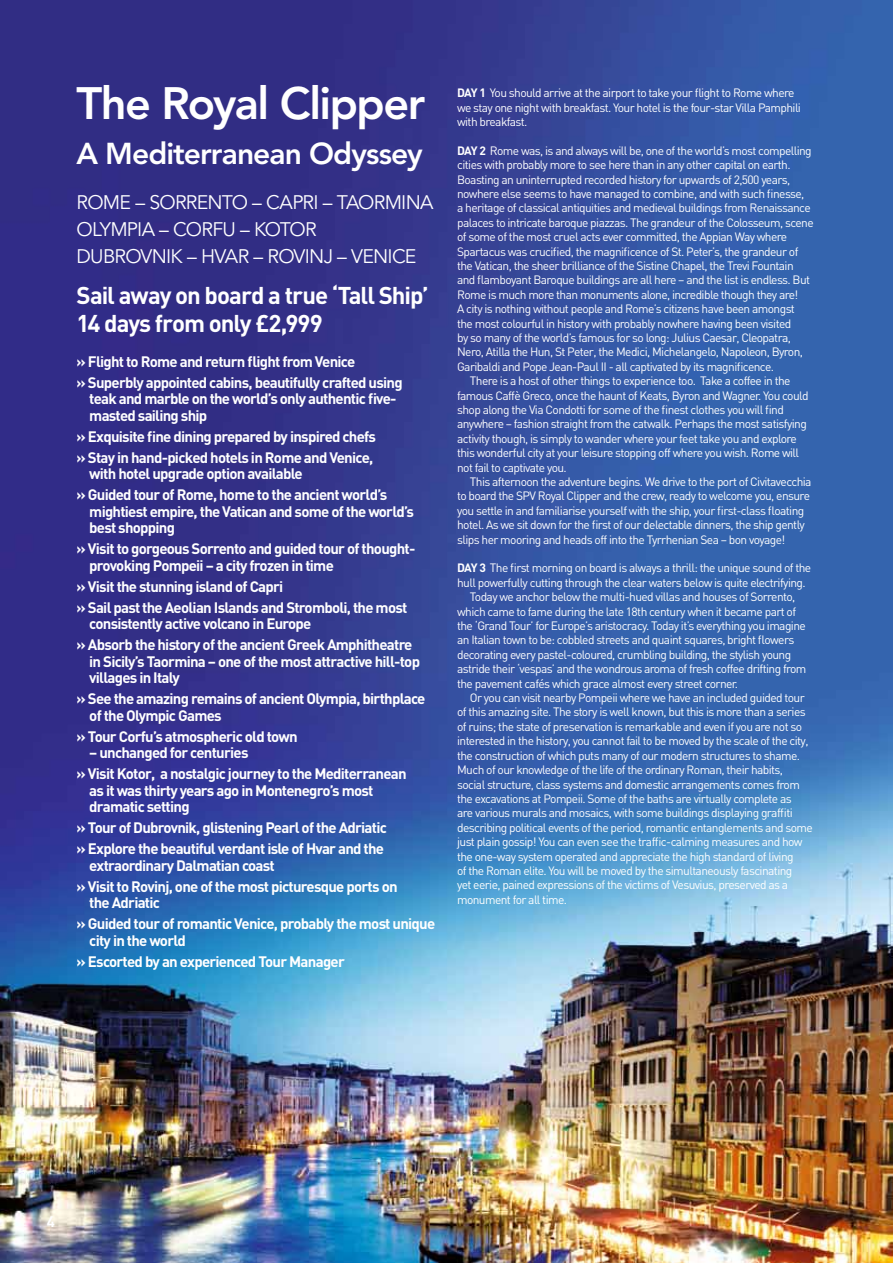
<style>
.page{position:relative;width:893px;height:1263px;background:#fff}
.page>*{position:absolute;margin:0;border:0;box-sizing:border-box;transform-origin:0 0}
.t1{font:800 45px "Avenir";letter-spacing:-.035em;color:#fff}
.t2{font:800 30px "Avenir";letter-spacing:-.03em;color:#fff}
.t3{font:700 24px/28.5px "DIN";letter-spacing:-.045em;color:#fff}
.t4{font:19.5px/27px "Avenir";letter-spacing:-.04em;color:#fff}
.t5{font:700 15px/21px "DIN";letter-spacing:-.05em;color:#fff}
.t6{font:12px/14.4px "DIN";letter-spacing:-.05em;color:#fff}
.s1{font-weight:700}
</style>
<div class="page">
<img style="left:0;top:0;width:893px;height:1263px">
<h1 class="t1" style="left:77px;top:77px;width:350px">The Royal Clipper</h1>
<h2 class="t2" style="left:77px;top:136px;width:348px">A M editerranean Odyssey</h2>
<h3 class="t4" style="left:77px;top:190px;width:359px">ROME – SORRENTO – CAPRI – TAORMINA<br>OLYMPIA – CORFU – KOTOR<br>DUBROVNIK – HVAR – ROVINJ – VENICE</h3>
<h3 class="t3" style="left:77px;top:280px;width:354px">Sail away on board a true ‘Tall Ship’<br>14 days from only £2,999</h3>
<p class="t5" style="left:77px;top:350px;width:328px">» Flight to Rome and return flight from Venice<br>» Superbly appointed cabins, beautifully crafted using</p>
<p class="t5" style="left:89px;top:390px;width:309px;line-height:16.5px">teak and marble on the world’s only authentic five&shy;masted sailing ship</p>
<p class="t5" style="left:77px;top:425px;width:301px">» Exquisite fine dining prepared by inspired chefs » Stay in hand-picked hotels in Rome and Venice,</p>
<p class="t5" style="left:77px;top:463px;width:312px;text-indent:13px">with hotel upgrade option available<br>» Guided tour of Rome, home to the ancient world’s</p>
<p class="t5" style="left:89px;top:502px;width:326px;line-height:16.5px">mightiest empire, the Vatican and some of the world’s best shopping</p>
<p class="t5" style="left:89px;top:540px;width:328px;line-height:16.5px;text-indent:-13px">» Visit to gorgeous Sorrento and guided tour of thought&shy;provoking Pompeii – a city frozen in time</p>
<p class="t5" style="left:77px;top:575px;width:332px">» Visit the stunning island of Capri<br>» Sail past the Aeolian Islands and Stromboli, the most</p>
<p class="t5" style="left:77px;top:613px;width:337px;text-indent:13px">consistently active volcano in Europe<br>» Absorb the history of the ancient Greek Amphitheatre</p>
<p class="t5" style="left:89px;top:652px;width:332px;line-height:16.5px">in Sicily’s Taormina – one of the most attractive hill-top villages in Italy</p>
<p class="t5" style="left:89px;top:690px;width:338px;line-height:16.5px;text-indent:-13px">» See the amazing remains of ancient Olympia, birthplace of the Olympic Games</p>
<p class="t5" style="left:77px;top:725px;width:223px">» Tour Corfu’s atmospheric old town</p>
<p class="t5" style="left:77px;top:742px;width:332px;text-indent:13px">– unchanged for centuries<br>» Visit Kotor, a nostalgic journey to the Mediterranean</p>
<p class="t5" style="left:89px;top:781px;width:286px;line-height:16.5px">as it was thirty years ago in Montenegro’s most dramatic setting</p>
<p class="t5" style="left:77px;top:817px;width:312px">» Tour of Dubrovnik, glistening Pearl of the Adriatic » Explore the beautiful verdant isle of Hvar and the</p>
<p class="t5" style="left:77px;top:854px;width:323px;text-indent:13px">extraordinary Dalmatian coast<br>» Visit to Rovinj, one of the most picturesque ports on</p>
<p class="t5" style="left:77px;top:892px;width:360px;text-indent:13px">the Adriatic<br>» Guided tour of romantic Venice, probably the most unique</p>
<p class="t5" style="left:77px;top:929px;width:270px;text-indent:13px">city in the world<br>» Escorted by an experienced Tour Manager</p>
<p class="t6" style="left:457px;top:85px;width:345px"><span class="s1">Day 1</span> You should arrive at the airport to take your flight to Rome where we stay one night with breakfast. Your hotel is the four-star Villa Pamphili with breakfast.</p>
<p class="t6" style="left:457px;top:143px;width:356px"><span class="s1">Day 2</span> Rome was, is and always will be, one of the world’s most compelling</p>
<p class="t6" style="left:457px;top:157px;width:335px">cities with probably more to see here than in any other capital on earth.</p>
<p class="t6" style="left:457px;top:172px;width:335px">Boasting an uninterrupted recorded history for upwards of 2,500 years,</p>
<p class="t6" style="left:457px;top:186px;width:349px">nowhere else seems to have managed to combine, and with such finesse,</p>
<p class="t6" style="left:457px;top:201px;width:355px">a heritage of classical antiquities and medieval buildings from Renaissance</p>
<p class="t6" style="left:457px;top:215px;width:358px">palaces to intricate baroque piazzas. The grandeur of the Colosseum, scene</p>
<p class="t6" style="left:457px;top:229px;width:332px">of some of the most cruel acts ever committed, the Appian Way where</p>
<p class="t6" style="left:457px;top:244px;width:343px">Spartacus was crucified, the magnificence of St. Peter’s, the grandeur of</p>
<p class="t6" style="left:457px;top:258px;width:338px">the Vatican, the sheer brilliance of the Sistine Chapel, the Trevi Fountain</p>
<p class="t6" style="left:457px;top:273px;width:355px">and flamboyant Baroque buildings are all here – and the list is endless. But</p>
<p class="t6" style="left:457px;top:287px;width:343px">Rome is much more than monuments alone, incredible though they are!</p>
<p class="t6" style="left:457px;top:301px;width:339px">A city is nothing without people and Rome’s citizens have been amongst</p>
<p class="t6" style="left:457px;top:316px;width:336px">the most colourful in history with probably nowhere having been visited</p>
<p class="t6" style="left:457px;top:330px;width:335px">by so many of the world’s famous for so long: Julius Caesar, Cleopatra,</p>
<p class="t6" style="left:457px;top:345px;width:347px">Nero, Atilla the Hun, St Peter, the Medici, Michelangelo, Napoleon, Byron,</p>
<p class="t6" style="left:457px;top:359px;width:318px">Garibaldi and Pope Jean-Paul II - all captivated by its magnificence.</p>
<p class="t6" style="left:470px;top:373px;width:322px">There is a host of other things to experience too. Take a coffee in the</p>
<p class="t6" style="left:457px;top:388px;width:353px">famous Caffè Greco, once the haunt of Keats, Byron and Wagner. You could</p>
<p class="t6" style="left:457px;top:402px;width:328px">shop along the Via Condotti for some of the finest clothes you will find</p>
<p class="t6" style="left:457px;top:417px;width:351px">anywhere – fashion straight from the catwalk. Perhaps the most satisfying</p>
<p class="t6" style="left:457px;top:431px;width:341px">activity though, is simply to wander where your feet take you and explore</p>
<p class="t6" style="left:457px;top:445px;width:344px">this wonderful city at your leisure stopping off where you wish. Rome will</p>
<p class="t6" style="left:457px;top:460px;width:111px">not fail to captivate you.</p>
<p class="t6" style="left:470px;top:474px;width:343px">This afternoon the adventure begins. We drive to the port of Civitavecchia</p>
<p class="t6" style="left:457px;top:489px;width:354px">to board the SPV Royal Clipper and the crew, ready to welcome you, ensure</p>
<p class="t6" style="left:457px;top:503px;width:349px">you settle in and familiarise yourself with the ship, your first-class floating</p>
<p class="t6" style="left:457px;top:517px;width:349px">hotel. As we sit down for the first of our delectable dinners, the ship gently</p>
<p class="t6" style="left:457px;top:532px;width:330px">slips her mooring and heads off into the Tyrrhenian Sea – bon voyage!</p>
<p class="t6" style="left:457px;top:561px;width:356px"><span class="s1">Day 3</span> The first morning on board is always a thrill: the unique sound of the</p>
<p class="t6" style="left:457px;top:575px;width:350px">hull powerfully cutting through the clear waters below is quite electrifying.</p>
<p class="t6" style="left:470px;top:589px;width:327px">Today we anchor below the multi-hued villas and houses of Sorrento,</p>
<p class="t6" style="left:457px;top:604px;width:340px">which came to fame during the late 18th century when it became part of</p>
<p class="t6" style="left:457px;top:618px;width:350px">the ‘Grand Tour’ for Europe’s aristocracy. Today it’s everything you imagine</p>
<p class="t6" style="left:457px;top:633px;width:339px">an Italian town to be: cobbled streets and quaint squares, bright flowers</p>
<p class="t6" style="left:457px;top:647px;width:336px">decorating every pastel-coloured, crumbling building, the stylish young</p>
<p class="t6" style="left:457px;top:661px;width:351px">astride their ‘vespas’ and the wondrous aroma of fresh coffee drifting from</p>
<p class="t6" style="left:457px;top:676px;width:283px">the pavement cafés which grace almost every street corner.</p>
<p class="t6" style="left:470px;top:690px;width:336px">Or you can visit nearby Pompeii where we have an included guided tour</p>
<p class="t6" style="left:457px;top:705px;width:350px">of this amazing site. The story is well known, but this is more than a series</p>
<p class="t6" style="left:457px;top:719px;width:347px">of ruins; the state of preservation is remarkable and even if you are not so</p>
<p class="t6" style="left:457px;top:733px;width:353px">interested in the history, you cannot fail to be moved by the scale of the city,</p>
<p class="t6" style="left:457px;top:748px;width:344px">the construction of which puts many of our modern structures to shame.</p>
<p class="t6" style="left:457px;top:762px;width:328px">Much of our knowledge of the life of the ordinary Roman, their habits,</p>
<p class="t6" style="left:457px;top:777px;width:344px">social structure, class systems and domestic arrangements comes from</p>
<p class="t6" style="left:457px;top:791px;width:336px">the excavations at Pompeii. Some of the baths are virtually complete as</p>
<p class="t6" style="left:457px;top:805px;width:337px">are various murals and mosaics, with some buildings displaying graffiti</p>
<p class="t6" style="left:457px;top:820px;width:357px">describing political events of the period, romantic entanglements and some</p>
<p class="t6" style="left:457px;top:834px;width:347px">just plain gossip! You can even see the traffic-calming measures and how</p>
<p class="t6" style="left:457px;top:849px;width:338px">the one-way system operated and appreciate the high standard of living</p>
<p class="t6" style="left:457px;top:863px;width:337px">of the Roman elite. You will be moved by the simultaneously fascinating</p>
<p class="t6" style="left:457px;top:877px;width:333px">yet eerie, pained expressions of the victims of Vesuvius, preserved as a</p>
<p class="t6" style="left:457px;top:892px;width:111px">monument for all time.</p>
<p class="t5" style="left:47px;top:1210px;width:10px">4</p>
</div>
